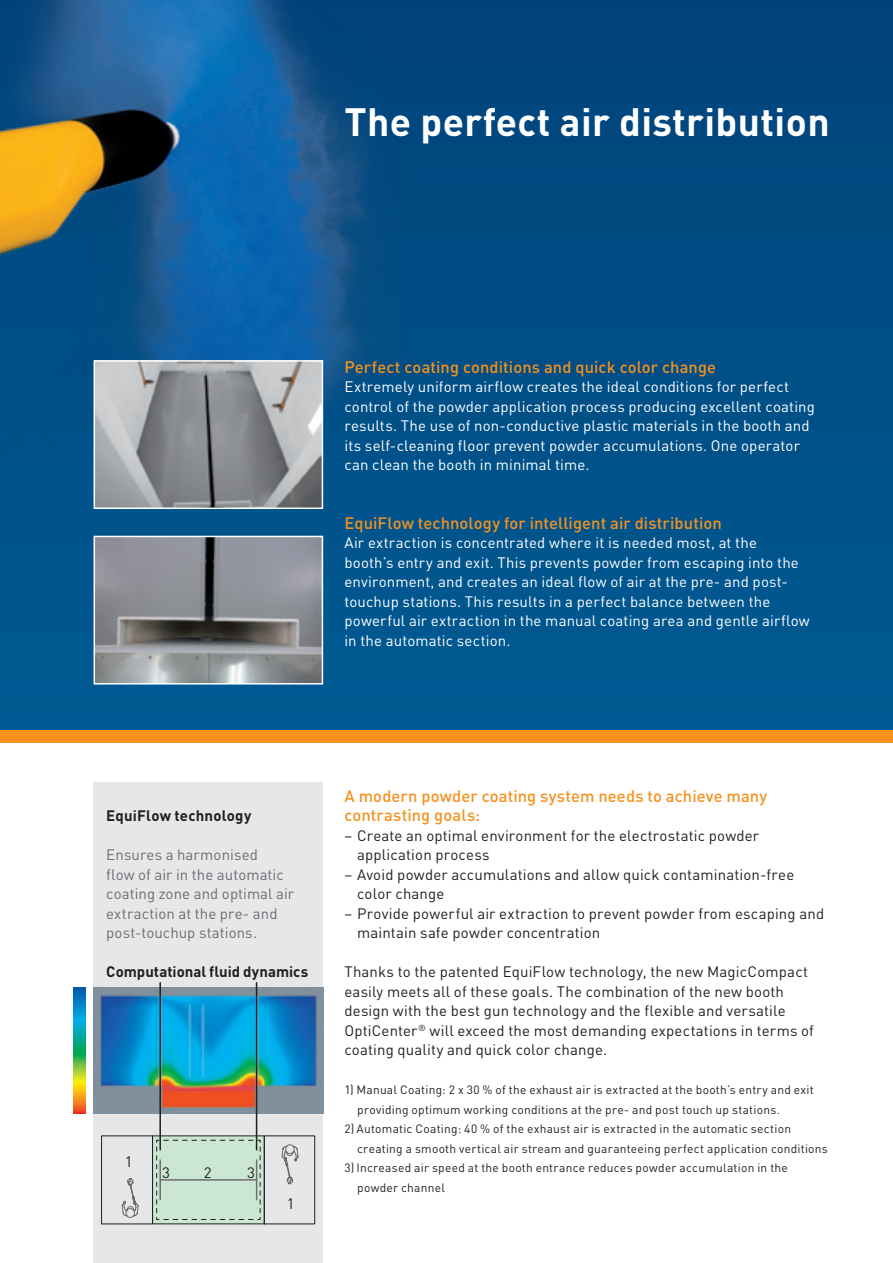
<style>
.page{position:relative;width:893px;height:1263px;background:#fff}
.page>*{position:absolute;margin:0;border:0;box-sizing:border-box;transform-origin:0 0}
.t1{font:700 39px "DIN Pro";letter-spacing:.01em;color:#fff}
.t2{font:500 16.5px/19.5px "DIN Pro";letter-spacing:.005em;color:#f6911e}
.t3{font:15px/19.5px "DIN Pro";letter-spacing:.01em;color:#fff}
.t4{font:15px/19.5px "DIN Pro";letter-spacing:.01em;color:#231f20}
.t5{font:15px/19.5px "DIN Pro";letter-spacing:.005em;color:#6c6d70}
.t6{font:700 15px "DIN Pro";letter-spacing:.01em;color:#231f20}
.t7{font:12px/19.5px "DIN Pro";letter-spacing:.02em;color:#231f20}
</style>
<div class="page">
<div style="left:0;top:0;width:893px;height:737px;background:linear-gradient(to right,#035b93,#004d86)"></div>
<div style="left:880px;top:0;width:13px;height:737px;background:#004e86"></div>
<div style="left:0;top:730px;width:893px;height:13px;background:#f6911e"></div>
<img style="left:0;top:0;width:557px;height:456px">
<div style="left:94px;top:782px;width:229px;height:481px;background:#e6e7e9"></div>
<img style="left:94px;top:988px;width:229px;height:125px">
<img style="left:97px;top:539px;width:223px;height:142px">
<div style="left:94px;top:536px;width:229px;height:148px;border:2px solid #fff"></div>
<img style="left:97px;top:363px;width:223px;height:143px">
<div style="left:94px;top:360px;width:229px;height:149px;border:2px solid #fff"></div>
<div style="left:153px;top:1136px;width:111px;height:88px;background:#cbe6d3"></div>
<svg style="left:156px;top:1139px;width:105px;height:81px"></svg>
<div style="left:264px;top:1135px;width:51px;height:89px;border:1px solid #231f20"></div>
<div style="left:101px;top:1135px;width:52px;height:89px;border:1px solid #231f20"></div>
<hr style="left:159px;top:983px;width:2px;height:167px;background:#231f20">
<hr style="left:256px;top:983px;width:1px;height:167px;background:#231f20">
<svg style="left:74px;top:988px;width:11px;height:125px"></svg>
<svg style="left:121px;top:1177px;width:18px;height:47px"></svg>
<svg style="left:281px;top:1144px;width:18px;height:41px"></svg>
<h1 class="t1" style="left:344px;top:89px;width:487px">The perfect air distribution</h1>
<p class="t2" style="left:344px;top:355px;width:373px">Perfect coating conditions and quick color change</p>
<p class="t3" style="left:344px;top:375px;width:472px">Extremely uniform airflow creates the ideal conditions for perfect control of the powder application process producing excellent coating results. The use of non-conductive plastic materials in the booth and its self-cleaning floor prevent powder accumulations. One operator can clean the booth in minimal time.</p>
<p class="t2" style="left:344px;top:511px;width:379px">EquiFlow technology for intelligent air distribution</p>
<p class="t3" style="left:344px;top:531px;width:467px">Air extraction is concentrated where it is needed most, at the booth’s entry and exit. This prevents powder from escaping into the environment, and creates an ideal flow of air at the pre- and post&shy;touchup stations. This results in a perfect balance between the powerful air extraction in the manual coating area and gentle airflow in the automatic section.</p>
<p class="t6" style="left:106px;top:803px;width:147px">EquiFlow technology</p>
<p class="t5" style="left:106px;top:843px;width:189px">Ensures a harmonised<br>flow of air in the automatic coating zone and optimal air extraction at the pre- and post-touchup stations.</p>
<p class="t6" style="left:106px;top:959px;width:203px">Computational fluid dynamics</p>
<p class="t4" style="left:125px;top:1151px;width:9px">1</p>
<p class="t4" style="left:162px;top:1161px;width:9px">3</p>
<p class="t4" style="left:204px;top:1161px;width:9px">2</p>
<p class="t4" style="left:247px;top:1161px;width:9px">3</p>
<p class="t4" style="left:287px;top:1192px;width:9px">1</p>
<p class="t2" style="left:344px;top:784px;width:424px">A modern powder coating system needs to achieve many contrasting goals:</p>
<p class="t4" style="left:357px;top:824px;width:404px;text-indent:-13px">– Create an optimal environment for the electrostatic powder application process</p>
<p class="t4" style="left:357px;top:863px;width:439px;text-indent:-13px">– Avoid powder accumulations and allow quick contamination-free color change</p>
<p class="t4" style="left:357px;top:902px;width:469px;text-indent:-13px">– Provide powerful air extraction to prevent powder from escaping and maintain safe powder concentration</p>
<p class="t4" style="left:344px;top:960px;width:471px">Thanks to the patented EquiFlow technology, the new MagicCompact easily meets all of these goals. The combination of the new booth design with the best gun technology and the flexible and versatile OptiCenter<sup>®</sup> will exceed the most demanding expectations in terms of coating quality and quick color change.</p>
<p class="t7" style="left:357px;top:1079px;width:458px;text-indent:-13px">1) Manual Coating: 2 x 30 % of the exhaust air is extracted at the booth’s entry and exit providing optimum working conditions at the pre- and post touch up stations.</p>
<p class="t7" style="left:357px;top:1118px;width:472px;text-indent:-13px">2) Automatic Coating: 40 % of the exhaust air is extracted in the automatic section creating a smooth vertical air stream and guaranteeing perfect application conditions</p>
<p class="t7" style="left:357px;top:1157px;width:432px;text-indent:-13px">3) Increased air speed at the booth entrance reduces powder accumulation in the powder channel</p>
</div>
